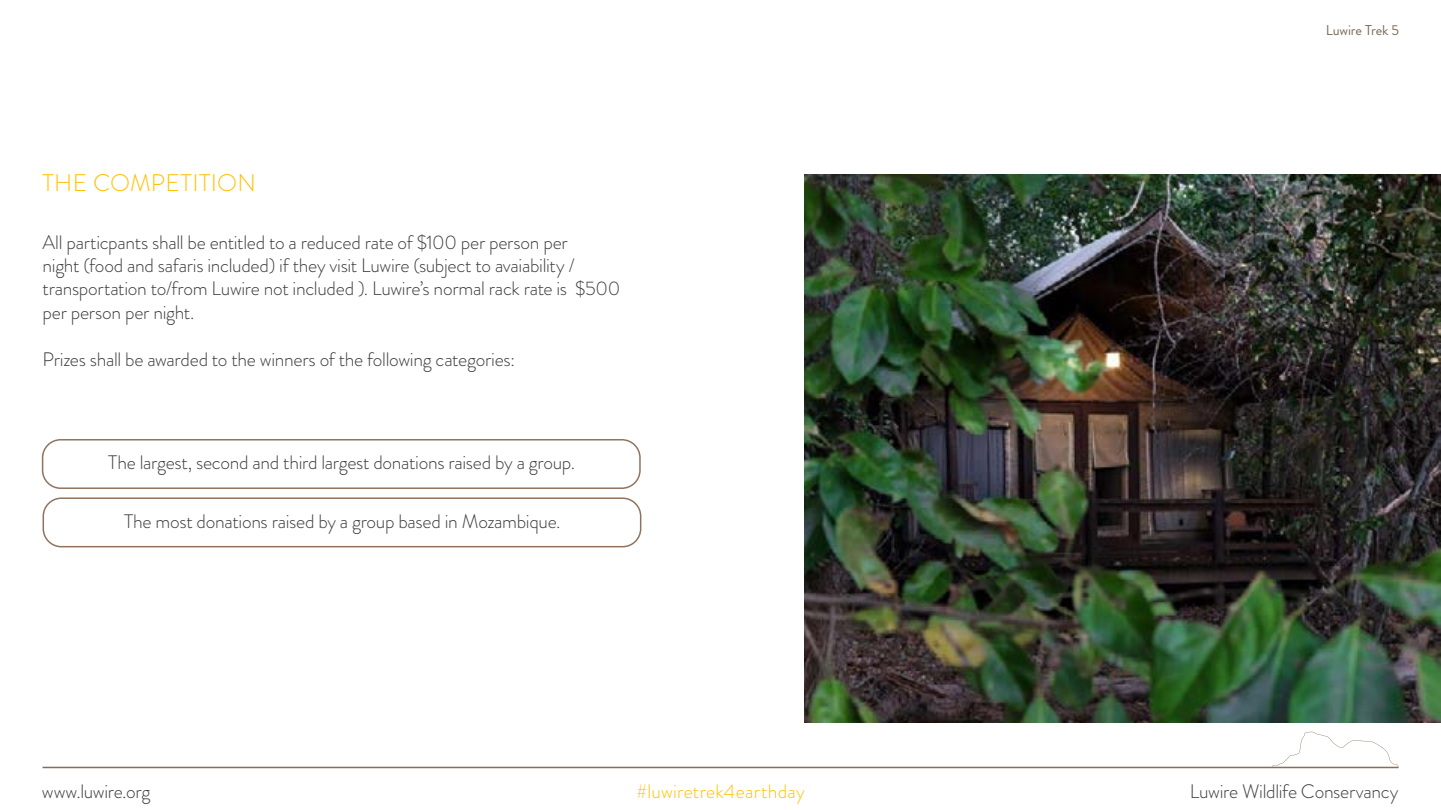
<style>
.page{position:relative;width:1441px;height:810px;background:#fff}
.page>*{position:absolute;margin:0;border:0;box-sizing:border-box;transform-origin:0 0}
.t1{font:300 24px "Brandon Grotesque";letter-spacing:.015em;color:#ffc107}
.t2{font:300 19.5px/23.4px "Brandon Grotesque";letter-spacing:-.015em;color:#3c3c3c}
.t3{font:300 19.5px "Brandon Grotesque";letter-spacing:.01em;color:#ffc107}
.t4{font:14.25px "Brandon Grotesque";letter-spacing:-.005em;color:#7d6b58}
</style>
<div class="page">
<hr style="left:43px;top:767px;width:1354px;height:1px;background:#866e57">
<svg style="left:1271px;top:732px;width:126px;height:35px"></svg>
<img style="left:804px;top:174px;width:636px;height:549px">
<div style="left:42px;top:439px;width:598px;height:50px;border:2px solid #8f735e;border-radius:18px"></div>
<div style="left:43px;top:497px;width:598px;height:50px;border:2px solid #8f735e;border-radius:18px"></div>
<p class="t1" style="left:43px;top:166px;width:215px">THE COMPETITION</p>
<p class="t2" style="left:43px;top:230px;width:579px">All particpants shall be entitled to a reduced rate of $100 per person per<br>night (food and safaris included) if they visit Luwire (subject to avaiability / transportation to/from Luwire not included ). Luwire’s normal rack rate is $500 per person per night.</p>
<p class="t2" style="left:43px;top:347px;width:474px">Prizes shall be awarded to the winners of the following categories:</p>
<p class="t2" style="left:108px;top:451px;width:468px">The largest, second and third largest donations raised by a group.</p>
<p class="t2" style="left:124px;top:509px;width:438px">The most donations raised by a group based in Mozambique.</p>
<p class="t4" style="left:1325px;top:21px;width:75px">Luwire Trek 5</p>
<p class="t2" style="left:42px;top:779px;width:110px">www.luwire.org</p>
<p class="t3" style="left:636px;top:778px;width:170px">#luwiretrek4earthday</p>
<p class="t2" style="left:1189px;top:779px;width:210px">Luwire Wildlife Conservancy</p>
</div>
